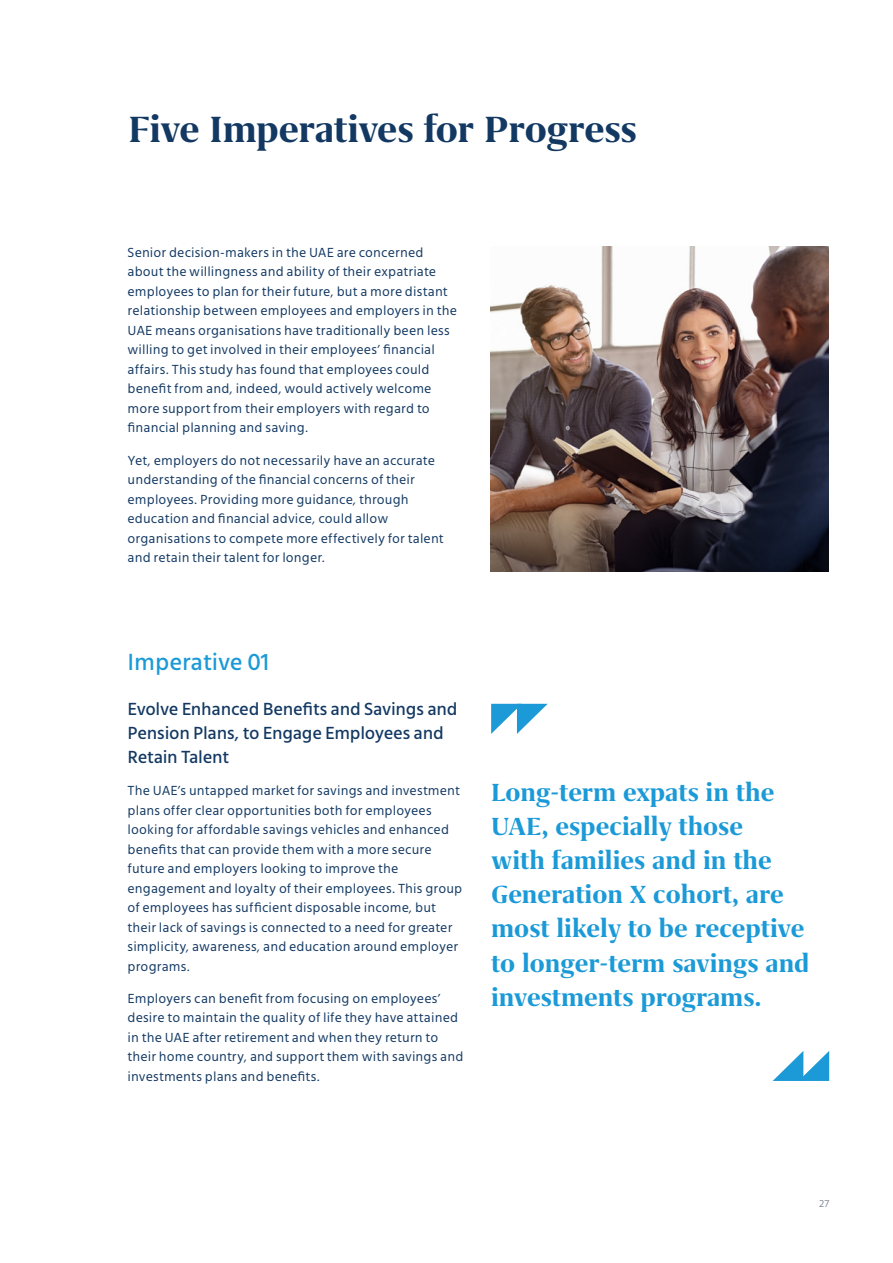
<style>
.page{position:relative;width:893px;height:1263px;background:#fff}
.page>*{position:absolute;margin:0;border:0;box-sizing:border-box;transform-origin:0 0}
.Headline{font:700 42px "Grifo S";letter-spacing:-.005em;color:#133963}
.Intro_Headline{font:700 28.5px/34.2px "Grifo S";color:#1b9ad7}
.Paragraph_Heading{font:500 24px "Mute";color:#1b9ad7}
.Subhead{font:500 18px/24px "Mute";letter-spacing:-.015em;color:#133963}
.Body_copy{font:13.5px/19.5px "Mute";letter-spacing:.01em;color:#133963}
.t1{font:10.5px "Mute";color:#868d96}
</style>
<div class="page">
<svg style="left:491px;top:704px;width:57px;height:30px"></svg>
<svg style="left:773px;top:1051px;width:56px;height:30px"></svg>
<img style="left:491px;top:247px;width:338px;height:324px">
<p class="Headline" style="left:129px;top:107px;width:510px">Five Imperatives for Progress</p>
<p class="Body_copy" style="left:128px;top:242px;width:331px">Senior decision-makers in the UAE are concerned about the willingness and ability of their expatriate employees to plan for their future, but a more distant relationship between employees and employers in the UAE means organisations have traditionally been less willing to get involved in their employees’ financial affairs. This study has found that employees could benefit from and, indeed, would actively welcome more support from their employers with regard to financial planning and saving.</p>
<p class="Body_copy" style="left:128px;top:450px;width:318px">Yet, employers do not necessarily have an accurate understanding of the financial concerns of their employees. Providing more guidance, through education and financial advice, could allow organisations to compete more effectively for talent and retain their talent for longer.</p>
<p class="Paragraph_Heading" style="left:128px;top:647px;width:143px">Imperative 01</p>
<p class="Subhead" style="left:128px;top:697px;width:331px">Evolve Enhanced Benefits and Savings and<br>Pension Plans, to Engage Employees and<br>Retain Talent</p>
<p class="Body_copy" style="left:128px;top:781px;width:336px">The UAE’s untapped market for savings and investment plans offer clear opportunities both for employees looking for affordable savings vehicles and enhanced benefits that can provide them with a more secure future and employers looking to improve the engagement and loyalty of their employees. This group of employees has sufficient disposable income, but their lack of savings is connected to a need for greater simplicity, awareness, and education around employer programs.</p>
<p class="Body_copy" style="left:128px;top:988px;width:337px">Employers can benefit from focusing on employees’ desire to maintain the quality of life they have attained in the UAE after retirement and when they return to their home country, and support them with savings and investments plans and benefits.</p>
<p class="Intro_Headline" style="left:491px;top:775px;width:320px">Long-term expats in the<br>UAE, especially those<br>with families and in the<br>Generation X cohort, are most likely to be receptive to longer-term savings and investments programs.</p>
<p class="t1" style="left:819px;top:1197px;width:11px">27</p>
</div>
